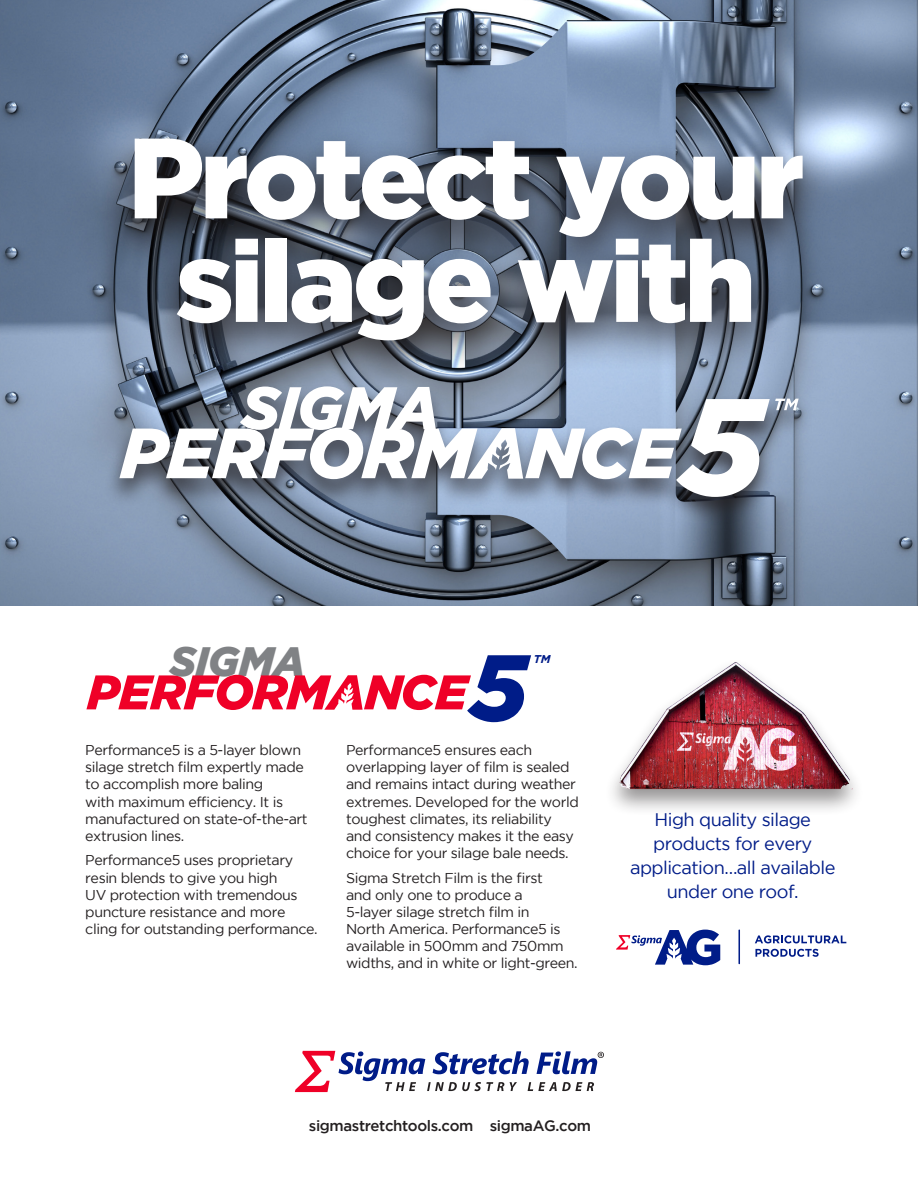
<style>
.page{position:relative;width:918px;height:1188px;background:#fff}
.page>*{position:absolute;margin:0;border:0;box-sizing:border-box;transform-origin:0 0}
.t1{font:900 114px/103.5px "Gotham";letter-spacing:-.04em;color:#fff;text-align:center}
.t2{font:italic 900 40.95px "Gotham";letter-spacing:-.015em;color:#808285}
.t3{font:18.15px/23.9px "Gotham";letter-spacing:-.03em;color:#001c88;text-align:center}
.t4{font:500 15px "Gotham";letter-spacing:-.025em;color:#231f20}
.BOD{font:14.25px/17.1px "Gotham";letter-spacing:-.03em;color:#231f20}
.t5{font:italic 700 11.25px "Gotham";color:#001c88}
</style>
<div class="page">
<img style="left:0;top:0;width:918px;height:605px">
<svg style="left:86px;top:655px;width:445px;height:67px"></svg>
<div style="left:100px;top:121px;width:736px;height:269px;background:#231f20;opacity:.91"></div>
<svg style="left:295px;top:1051px;width:309px;height:41px"></svg>
<svg style="left:755px;top:935px;width:91px;height:8px"></svg>
<svg style="left:755px;top:949px;width:64px;height:8px"></svg>
<hr style="left:738px;top:930px;width:2px;height:34px;background:#001c88">
<svg style="left:616px;top:930px;width:104px;height:35px"></svg>
<img style="left:612px;top:662px;width:241px;height:148px">
<div style="left:104px;top:382px;width:710px;height:143px;background:#231f20;opacity:.75"></div>
<svg style="left:119px;top:386px;width:680px;height:111px"></svg>
<p class="t1" style="left:128px;top:123px;width:678px">Protect your silage with</p>
<p class="t2" style="left:170px;top:638px;width:137px">SIGMA</p>
<p class="t5" style="left:534px;top:652px;width:18px">TM</p>
<p class="BOD" style="left:85px;top:741px;width:224px">Performance5 is a 5-layer blown silage stretch film expertly made to accomplish more baling<br>with maximum efficiency. It is manufactured on state-of-the-art extrusion lines.</p>
<p class="BOD" style="left:85px;top:852px;width:234px">Performance5 uses proprietary resin blends to give you high<br>UV protection with tremendous puncture resistance and more cling for outstanding performance.</p>
<p class="BOD" style="left:346px;top:741px;width:234px">Performance5 ensures each overlapping layer of film is sealed and remains intact during weather extremes. Developed for the world toughest climates, its reliability and consistency makes it the easy choice for your silage bale needs.</p>
<p class="BOD" style="left:346px;top:869px;width:233px">Sigma Stretch Film is the first<br>and only one to produce a<br>5-layer silage stretch film in<br>North America. Performance5 is available in 500mm and 750mm widths, and in white or light-green.</p>
<p class="t3" style="left:630px;top:808px;width:207px">High quality silage products for every application…all available under one roof.</p>
<p class="t4" style="left:309px;top:1117px;width:284px">sigmastretchtools.com sigmaAG.com</p>
</div>
